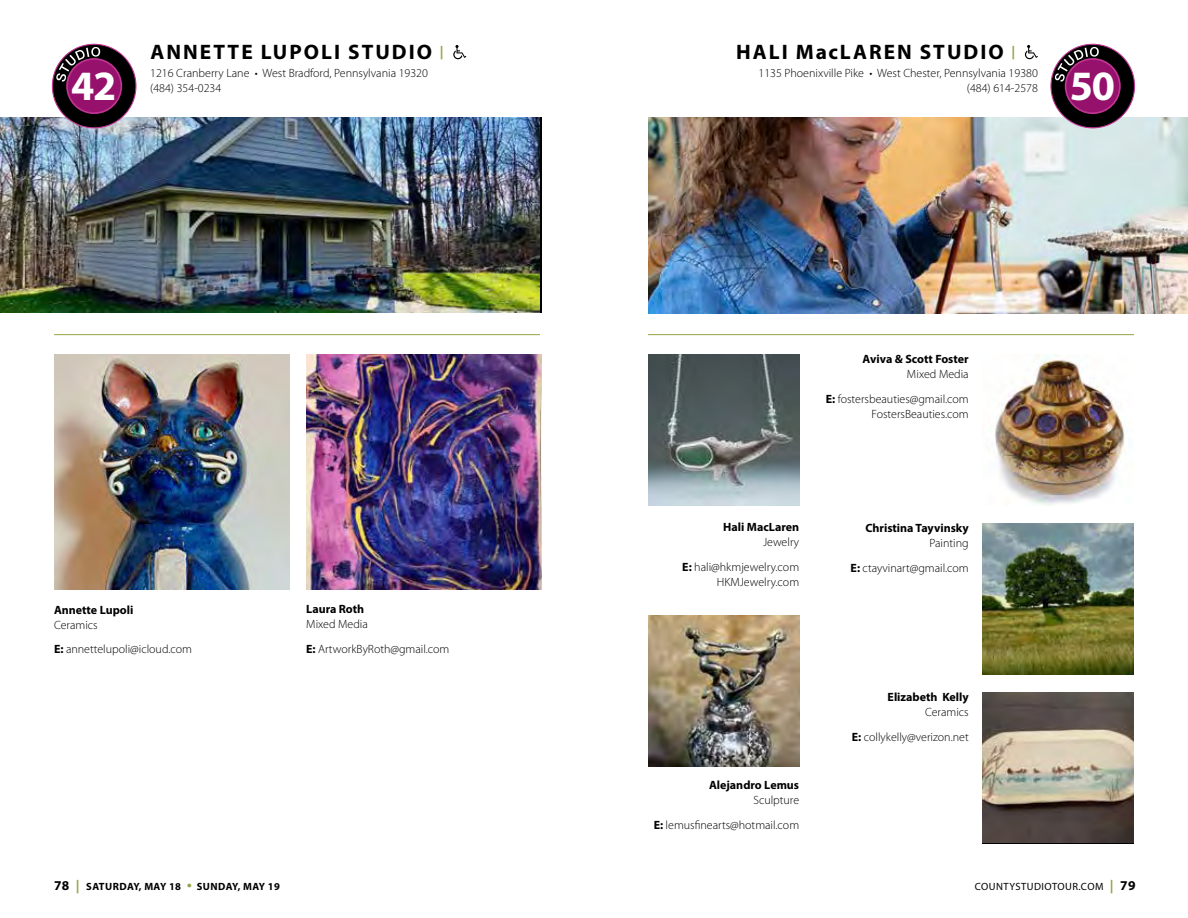
<style>
.page{position:relative;width:1188px;height:918px;background:#fff}
.page>*{position:absolute;margin:0;border:0;box-sizing:border-box;transform-origin:0 0}
.t1{font:700 42px "Myriad Pro";color:#fff}
.t2{font:700 21px "Myriad Pro";letter-spacing:.095em;color:#000}
.t3{font:300 12px/24.8px "Myriad Pro";color:#000;text-align:right}
.t4{font:700 12px "Myriad Pro";color:#000}
.t5{font:700 10.5px "Myriad Pro";letter-spacing:.035em;color:#000}
.t6{font:10.5px "Myriad Pro";letter-spacing:.045em;color:#000}
.s1{font-weight:700}
.s2{font-size:13.5px}
.s3{font-size:13.5px;color:#93a444}
.s4{font-weight:300;font-size:21px;color:#93a444}
.s5{font-weight:700;font-size:13.5px;color:#93a444}
.s6{font-weight:700;font-size:13.5px}
</style>
<div class="page">
<img style="left:648px;top:118px;width:540px;height:195px">
<svg style="left:1025px;top:45px;width:13px;height:14px"></svg>
<img style="left:983px;top:693px;width:151px;height:150px">
<img style="left:983px;top:523px;width:151px;height:152px">
<img style="left:995px;top:354px;width:130px;height:152px">
<img style="left:648px;top:354px;width:151px;height:152px">
<img style="left:648px;top:615px;width:151px;height:152px">
<hr style="left:648px;top:334px;width:486px;height:1px;background:#93a444">
<div style="left:1051px;top:44px;width:84px;height:84px;background:#000;border-radius:50%"></div>
<div style="left:1066px;top:59px;width:54px;height:54px;background:#95116c;border-radius:50%"></div>
<div style="left:1065px;top:58px;width:56px;height:56px;border:2px solid #c13593;border-radius:50%"></div>
<svg style="left:1055px;top:47px;width:44px;height:35px"></svg>
<img style="left:306px;top:354px;width:235px;height:235px">
<img style="left:54px;top:354px;width:235px;height:235px">
<hr style="left:54px;top:334px;width:486px;height:1px;background:#93a444">
<img style="left:0;top:117px;width:540px;height:196px">
<svg style="left:453px;top:45px;width:13px;height:14px"></svg>
<div style="left:52px;top:44px;width:84px;height:84px;background:#000;border-radius:50%"></div>
<div style="left:67px;top:59px;width:54px;height:54px;background:#95116c;border-radius:50%"></div>
<div style="left:66px;top:58px;width:56px;height:56px;border:2px solid #c13593;border-radius:50%"></div>
<svg style="left:56px;top:47px;width:44px;height:35px"></svg>
<h1 class="t1" style="left:71px;top:58px;width:47px">42</h1>
<h2 class="t2" style="left:150px;top:38px;width:295px">ANNETTE LUPOLI STUDIO <sup>|</sup></h2>
<p class="t3" style="left:150px;top:66px;width:279px;line-height:15px;text-align:left">1216 Cranberry Lane • West Bradford, Pennsylvania 19320 (484) 354-0234</p>
<p class="t4" style="left:54px;top:602px;width:81px">Annette Lupoli</p>
<p class="t3" style="left:54px;top:612px;width:140px;text-align:left">Ceramics<br><span class="s1">E:</span> annettelupoli@icloud.com</p>
<p class="t4" style="left:306px;top:601px;width:60px">Laura Roth</p>
<p class="t3" style="left:306px;top:612px;width:145px;text-align:left">Mixed Media<br><span class="s1">E:</span> ArtworkByRoth@gmail.com</p>
<p class="t5" style="left:54px;top:879px;width:227px"><span class="s2">78</span> <span class="s3">|</span> SATURDAY, MAY 18 <span class="s4">•</span> SUNDAY, MAY 19</p>
<h2 class="t2" style="left:736px;top:38px;width:281px">HALI MacLAREN STUDIO <sup>|</sup></h2>
<p class="t3" style="left:759px;top:66px;width:281px;line-height:15px">1135 Phoenixville Pike • West Chester, Pennsylvania 19380 (484) 614-2578</p>
<h1 class="t1" style="left:1070px;top:58px;width:47px">50</h1>
<p class="t4" style="left:863px;top:351px;width:108px">Aviva &amp; Scott Foster</p>
<p class="t3" style="left:826px;top:362px;width:144px">Mixed Media<br><span class="s1">E:</span> fostersbeauties@gmail.com</p>
<p class="t3" style="left:872px;top:402px;width:99px">FostersBeauties.com</p>
<p class="t4" style="left:723px;top:519px;width:77px">Hali MacLaren</p>
<p class="t3" style="left:682px;top:530px;width:118px">Jewelry<br><span class="s1">E:</span> hali@hkmjewelry.com</p>
<p class="t3" style="left:717px;top:569px;width:84px">HKMJewelry.com</p>
<p class="t4" style="left:709px;top:777px;width:92px">Alejandro Lemus</p>
<p class="t3" style="left:654px;top:788px;width:147px">Sculpture<br><span class="s1">E:</span> lemusfinearts@hotmail.com</p>
<p class="t4" style="left:865px;top:520px;width:105px">Christina Tayvinsky</p>
<p class="t3" style="left:851px;top:531px;width:120px">Painting<br><span class="s1">E:</span> ctayvinart@gmail.com</p>
<p class="t4" style="left:888px;top:689px;width:83px">Elizabeth Kelly</p>
<p class="t3" style="left:852px;top:700px;width:118px">Ceramics<br><span class="s1">E:</span> collykelly@verizon.net</p>
<p class="t6" style="left:975px;top:880px;width:162px">COUNTYSTUDIOTOUR.COM <span class="s5">|</span> <span class="s6">79</span></p>
</div>
